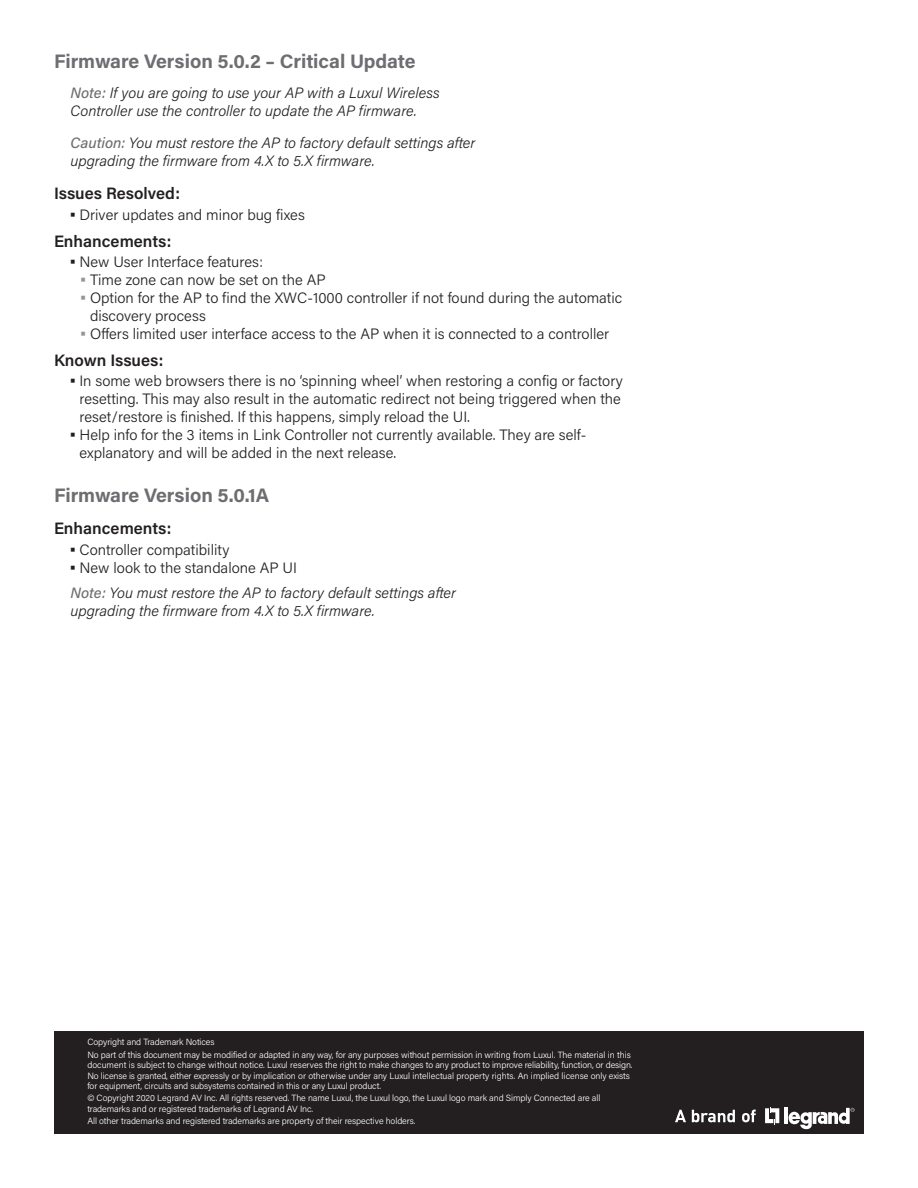
<style>
.page{position:relative;width:918px;height:1188px;background:#fff}
.page>*{position:absolute;margin:0;border:0;box-sizing:border-box;transform-origin:0 0}
.t1{font:700 19.5px "Acumin Pro";color:#6d6e71}
.t2{font:600 16.5px "Acumin Pro";color:#231f20}
.t3{font:300 15px/18px "Acumin Pro";color:#231f20}
.t4{font:italic 300 15px/18px "Acumin Pro";color:#231f20}
.t5{font:300 9px/10.5px "Acumin Pro";letter-spacing:-.01em;color:#fff}
.s1{font-weight:500;color:#6d6e71}
.s2{font-size:21px}
.s3{font-size:21px;color:#939598}
.s4{font-style:normal;font-size:21px}
.s5{font-style:normal}
</style>
<div class="page">
<div style="left:54px;top:1031px;width:810px;height:103px;background:#231f20"></div>
<svg style="left:765px;top:1107px;width:14px;height:17px"></svg>
<hr style="left:784px;top:1108px;width:4px;height:16px;background:#fff">
<svg style="left:789px;top:1108px;width:66px;height:22px"></svg>
<svg style="left:675px;top:1110px;width:11px;height:12px"></svg>
<svg style="left:692px;top:1110px;width:43px;height:12px"></svg>
<svg style="left:742px;top:1110px;width:14px;height:12px"></svg>
<h1 class="t1" style="left:54px;top:48px;width:363px">Firmware Version 5.0.2 – Critical Update</h1>
<h3 class="t4" style="left:70px;top:84px;width:371px"><span class="s1">Note:</span> If you are going to use your AP with a Luxul Wireless<br>Controller use the controller to update the AP firmware.</h3>
<h3 class="t4" style="left:70px;top:133px;width:406px"><span class="s1">Caution:</span> You must restore the AP to factory default settings after upgrading the firmware from 4.X to 5.X firmware.</h3>
<h2 class="t2" style="left:54px;top:182px;width:128px">Issues Resolved:</h2>
<h3 class="t3" style="left:69px;top:205px;width:237px"><span class="s2">•</span> Driver updates and minor bug fixes</h3>
<h2 class="t2" style="left:54px;top:229px;width:119px">Enhancements:</h2>
<h3 class="t3" style="left:69px;top:252px;width:195px"><span class="s2">•</span> New User Interface features:</h3>
<h3 class="t3" style="left:80px;top:270px;width:248px"><span class="s3">•</span> Time zone can now be set on the AP</h3>
<h3 class="t3" style="left:90px;top:288px;width:534px;text-indent:-10px"><span class="s3">•</span> Option for the AP to find the XWC-1000 controller if not found during the automatic discovery process</h3>
<h3 class="t3" style="left:80px;top:324px;width:531px"><span class="s3">•</span> Offers limited user interface access to the AP when it is connected to a controller</h3>
<h2 class="t2" style="left:54px;top:348px;width:111px">Known Issues:</h2>
<p class="t3" style="left:80px;top:372px;width:545px;text-indent:-10px"><span class="s2">•</span> In some web browsers there is no ‘spinning wheel’ when restoring a config or factory resetting. This may also result in the automatic redirect not being triggered when the reset/restore is finished. If this happens, simply reload the UI.</p>
<h3 class="t3" style="left:80px;top:426px;width:508px;text-indent:-10px"><span class="s2">•</span> Help info for the 3 items in Link Controller not currently available. They are self&shy;explanatory and will be added in the next release.</h3>
<h1 class="t1" style="left:54px;top:482px;width:217px">Firmware Version 5.0.1A</h1>
<h2 class="t2" style="left:54px;top:517px;width:119px">Enhancements:</h2>
<h3 class="t3" style="left:69px;top:540px;width:162px"><span class="s2">•</span> Controller compatibility</h3>
<h3 class="t4" style="left:69px;top:555px;width:389px;line-height:24.8px"><span class="s4">•</span> <span class="s5">New look to the standalone AP UI<br></span><span class="s1">Note:</span> You must restore the AP to factory default settings after</h3>
<h3 class="t4" style="left:70px;top:601px;width:306px">upgrading the firmware from 4.X to 5.X firmware.</h3>
<p class="t5" style="left:87px;top:1036px;width:545px;line-height:12.1px">Copyright and Trademark Notices<br>No part of this document may be modified or adapted in any way, for any purposes without permission in writing from Luxul. The material in this</p>
<p class="t5" style="left:87px;top:1059px;width:547px">document is subject to change without notice. Luxul reserves the right to make changes to any product to improve reliability, function, or design.<br>No license is granted, either expressly or by implication or otherwise under any Luxul intellectual property rights. An implied license only exists for equipment, circuits and subsystems contained in this or any Luxul product.</p>
<p class="t5" style="left:87px;top:1092px;width:515px">© Copyright 2020 Legrand AV Inc. All rights reserved. The name Luxul, the Luxul logo, the Luxul logo mark and Simply Connected are all trademarks and or registered trademarks of Legrand AV Inc.</p>
<p class="t5" style="left:87px;top:1115px;width:330px">All other trademarks and registered trademarks are property of their respective holders.</p>
</div>
